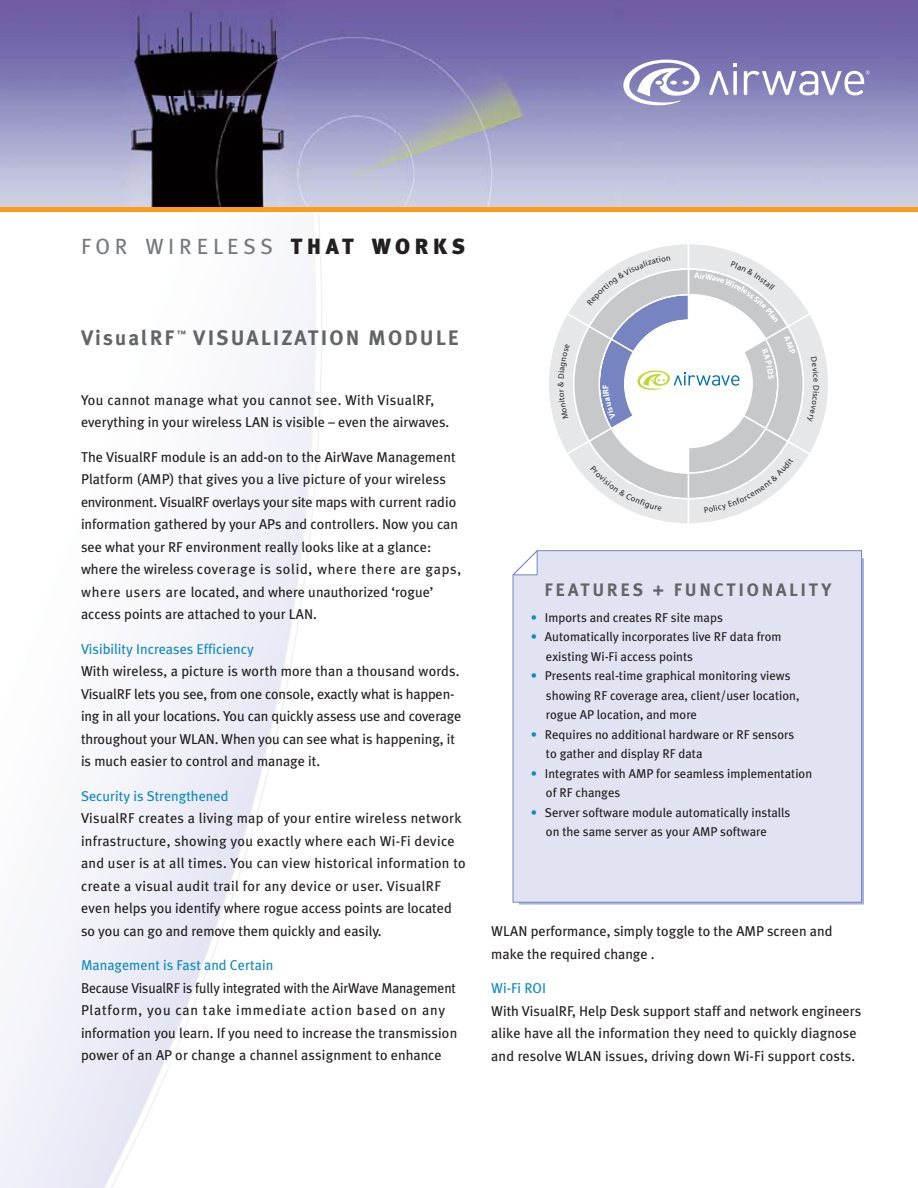
<style>
.page{position:relative;width:918px;height:1188px;background:#fff}
.page>*{position:absolute;margin:0;border:0;box-sizing:border-box;transform-origin:0 0}
.t1{font:22.05px "Meta Plus";letter-spacing:.215em;color:#76787b}
.t2{font:700 21px "Meta Plus";letter-spacing:.1em;color:#636466}
.t3{font:700 18px "Meta Plus";letter-spacing:.15em;color:#636466}
.t4{font:14.25px/22.5px "Meta Plus";color:#231f20}
.t5{font:14.25px/22.5px "Meta Plus";letter-spacing:.02em;color:#231f20}
.t6{font:14.25px/22.5px "Meta Plus";color:#231f20;scale:.96 1}
.t7{font:14.25px "Meta Plus";color:#128abe}
.t8{font:12.75px/19.5px "Meta Plus";color:#231f20}
.t9{font:700 9px "Meta Plus";color:#636466}
.t10{font:8.25px "Myriad";color:#231f20}
.s1{font-weight:900;color:#231f20}
.s2{color:#128abe}
</style>
<div class="page">
<svg style="left:0;top:212px;width:322px;height:976px"></svg>
<div style="left:512px;top:550px;width:350px;height:353px;background:#e1e3f2"></div>
<svg style="left:512px;top:550px;width:26px;height:25px"></svg>
<img style="left:0;top:0;width:918px;height:212px">
<svg style="left:709px;top:64px;width:28px;height:31px"></svg>
<svg style="left:623px;top:60px;width:77px;height:45px"></svg>
<svg style="left:744px;top:70px;width:126px;height:25px"></svg>
<svg style="left:549px;top:244px;width:279px;height:279px"></svg>
<h1 class="t1" style="left:81px;top:233px;width:386px">FOR WIRELESS <span class="s1">THAT WORKS</span></h1>
<h2 class="t2" style="left:81px;top:326px;width:95px">VisualRF</h2>
<p class="t9" style="left:177px;top:328px;width:11px">™</p>
<h2 class="t2" style="left:193px;top:326px;width:267px">VISUALIZATION MODULE</h2>
<p class="t4" style="left:81px;top:388px;width:370px">You cannot manage what you cannot see. With VisualRF, everything in your wireless LAN is visible – even the airwaves.</p>
<p class="t4" style="left:81px;top:445px;width:382px">The VisualRF module is an add-on to the AirWave Management Platform (AMP) that gives you a live picture of your wireless environment. VisualRF overlays your site maps with current radio information gathered by your APs and controllers. Now you can see what your RF environment really looks like at a glance: where the wireless coverage is solid, where there are gaps, where users are located, and where unauthorized ‘rogue’ access points are attached to your LAN.</p>
<p class="t7" style="left:81px;top:640px;width:174px">Visibility Increases Efficiency</p>
<p class="t4" style="left:81px;top:660px;width:382px">With wireless, a picture is worth more than a thousand words.<br>VisualRF lets you see, from one console, exactly what is happen&shy;ing in all your locations. You can quickly assess use and coverage throughout your WLAN. When you can see what is happening, it is much easier to control and manage it.</p>
<p class="t7" style="left:81px;top:787px;width:149px">Security is Strengthened</p>
<p class="t5" style="left:81px;top:807px;width:386px">VisualRF creates a living map of your entire wireless network infrastructure, showing you exactly where each Wi-Fi device and user is at all times. You can view historical information to create a visual audit trail for any device or user. VisualRF even helps you identify where rogue access points are located so you can go and remove them quickly and easily.</p>
<p class="t7" style="left:81px;top:957px;width:194px">Management is Fast and Certain</p>
<p class="t6" style="left:81px;top:976px;width:393px">Because VisualRF is fully integrated with the AirWave Management Platform, you can take immediate action based on any information you learn. If you need to increase the transmission power of an AP or change a channel assignment to enhance</p>
<p class="t10" style="left:557px;top:387px;width:7px;rotate:-90deg">&amp;</p>
<p class="t3" style="left:544px;top:579px;width:288px">FEATURES + FUNCTIONALITY</p>
<p class="t8" style="left:531px;top:607px;width:193px"><span class="s2">•</span> Imports and creates RF site maps</p>
<p class="t8" style="left:546px;top:627px;width:237px;text-indent:-15px"><span class="s2">•</span> Automatically incorporates live RF data from existing Wi-Fi access points</p>
<p class="t8" style="left:546px;top:666px;width:255px;text-indent:-15px"><span class="s2">•</span> Presents real-time graphical monitoring views showing RF coverage area, client/user location, rogue AP location, and more</p>
<p class="t8" style="left:546px;top:724px;width:250px;text-indent:-15px"><span class="s2">•</span> Requires no additional hardware or RF sensors to gather and display RF data</p>
<p class="t8" style="left:546px;top:763px;width:268px;text-indent:-15px"><span class="s2">•</span> Integrates with AMP for seamless implementation of RF changes</p>
<p class="t8" style="left:546px;top:802px;width:246px;text-indent:-15px"><span class="s2">•</span> Server software module automatically installs on the same server as your AMP software</p>
<p class="t4" style="left:491px;top:920px;width:343px">WLAN performance, simply toggle to the AMP screen and make the required change .</p>
<p class="t7" style="left:491px;top:980px;width:56px">Wi-Fi ROI</p>
<p class="t4" style="left:491px;top:999px;width:371px">With VisualRF, Help Desk support staff and network engineers alike have all the information they need to quickly diagnose and resolve WLAN issues, driving down Wi-Fi support costs.</p>
</div>
